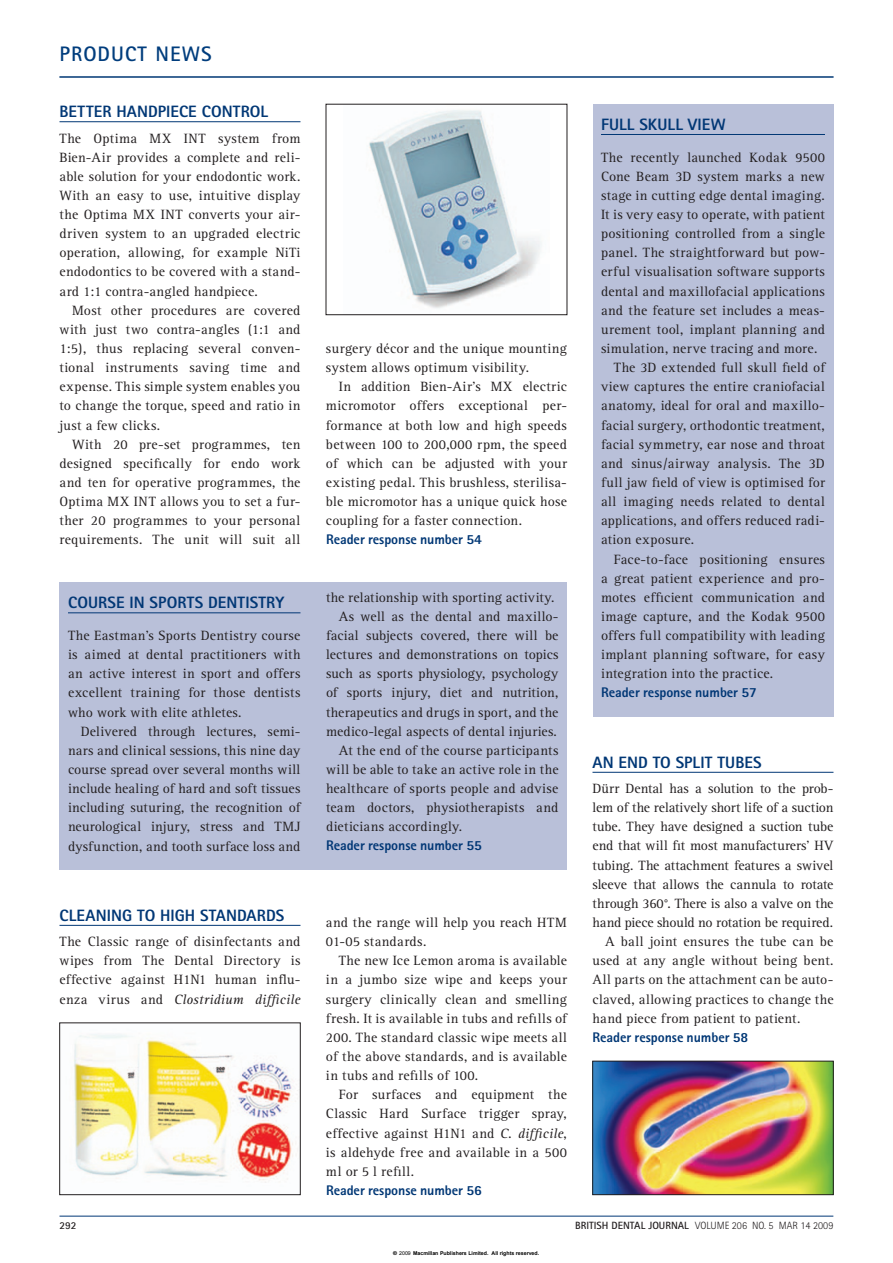
<style>
.page{position:relative;width:893px;height:1263px;background:#fff}
.page>*{position:absolute;margin:0;border:0;box-sizing:border-box;transform-origin:0 0}
.t1{font:700 21px "Rotis Sans Serif";letter-spacing:.05em;color:#013d7d}
.t2{font:800 16.5px "Rotis Sans Serif";letter-spacing:.005em;color:#013775}
.t3{font:13.95px/19.2px "Rotis Serif";letter-spacing:.015em;color:#231f20;text-align:justify}
.t4{font:13.95px "Rotis Serif";letter-spacing:-.01em;color:#231f20}
.t5{font:800 13.95px "Rotis Sans Serif";letter-spacing:-.005em;color:#013775}
.t6{font:300 10.5px "Rotis Sans Serif";color:#231f20}
.t7{font:700 10.5px "Rotis Sans Serif";color:#231f20}
.t8{font:700 5.25px "Arial";color:#000}
.s1{font-style:italic}
.s2{font-weight:700}
.s3{font-family:"Helvetica"}
.s4{font-weight:400}
</style>
<div class="page">
<hr style="left:59px;top:77px;width:774px;height:1px;background:#013775">
<hr style="left:59px;top:1216px;width:774px;height:1px;background:#013775">
<hr style="left:59px;top:121px;width:241px;height:1px;background:#013775">
<div style="left:59px;top:583px;width:508px;height:287px;background:#b9c0d9"></div>
<hr style="left:68px;top:612px;width:232px;height:1px;background:#013775">
<hr style="left:59px;top:925px;width:241px;height:1px;background:#013775">
<div style="left:592px;top:104px;width:241px;height:613px;background:#b9c0d9"></div>
<hr style="left:601px;top:134px;width:224px;height:1px;background:#013775">
<img style="left:369px;top:110px;width:173px;height:199px">
<hr style="left:592px;top:772px;width:241px;height:1px;background:#013775">
<img style="left:594px;top:1063px;width:237px;height:130px">
<div style="left:592px;top:1061px;width:241px;height:134px;border:1px solid #231f20"></div>
<img style="left:74px;top:1034px;width:224px;height:149px">
<div style="left:59px;top:1023px;width:241px;height:172px;border:1px solid #231f20"></div>
<h1 class="t1" style="left:59px;top:47px;width:154px">PRODUCT NEWS</h1>
<p class="t2" style="left:59px;top:106px;width:210px">BETTER HANDPIECE CONTROL</p>
<p class="t3" style="left:59px;top:130px;width:243px">The Optima MX INT system from Bien-Air provides a complete and reli&shy;able solution for your endodontic work.<br>With an easy to use, intuitive display the Optima MX INT converts your air&shy;driven system to an upgraded electric operation, allowing, for example NiTi endodontics to be covered with a stand&shy;ard 1:1 contra-angled handpiece.</p>
<p class="t3" style="left:59px;top:302px;width:242px;text-indent:13px">Most other procedures are covered with just two contra-angles (1:1 and 1:5), thus replacing several conven&shy;tional instruments saving time and expense. This simple system enables you to change the torque, speed and ratio in just a few clicks.</p>
<p class="t3" style="left:59px;top:436px;width:242px;text-indent:13px">With 20 pre-set programmes, ten designed specifically for endo work and ten for operative programmes, the Optima MX INT allows you to set a fur&shy;ther 20 programmes to your personal requirements. The unit will suit all</p>
<p class="t2" style="left:68px;top:597px;width:218px">COURSE IN SPORTS DENTISTRY</p>
<p class="t3" style="left:68px;top:627px;width:234px">The Eastman’s Sports Dentistry course is aimed at dental practitioners with an active interest in sport and offers excellent training for those dentists who work with elite athletes.</p>
<p class="t3" style="left:68px;top:723px;width:234px;text-indent:13px">Delivered through lectures, semi&shy;nars and clinical sessions, this nine day course spread over several months will include healing of hard and soft tissues including suturing, the recognition of neurological injury, stress and TMJ dysfunction, and tooth surface loss and</p>
<p class="t2" style="left:59px;top:909px;width:226px">CLEANING TO HIGH STANDARDS</p>
<p class="t3" style="left:59px;top:933px;width:242px">The Classic range of disinfectants and wipes from The Dental Directory is effective against H1N1 human influ&shy;enza virus and <span class="s1">Clostridium difficile</span></p>
<p class="t3" style="left:326px;top:340px;width:242px">surgery décor and the unique mounting system allows optimum visibility.</p>
<p class="t3" style="left:326px;top:378px;width:243px;text-indent:13px">In addition Bien-Air’s MX electric micromotor offers exceptional per&shy;formance at both low and high speeds between 100 to 200,000 rpm, the speed of which can be adjusted with your existing pedal. This brushless, sterilisa&shy;ble micromotor has a unique quick hose coupling for a faster connection.</p>
<p class="t5" style="left:326px;top:535px;width:157px">Reader response number 54</p>
<p class="t3" style="left:326px;top:589px;width:230px">the relationship with sporting activity.</p>
<p class="t3" style="left:339px;top:608px;width:221px">As well as the dental and maxillo-</p>
<p class="t3" style="left:326px;top:627px;width:234px">facial subjects covered, there will be</p>
<p class="t3" style="left:326px;top:646px;width:234px">lectures and demonstrations on topics</p>
<p class="t3" style="left:326px;top:665px;width:234px">such as sports physiology, psychology</p>
<p class="t3" style="left:326px;top:684px;width:234px">of sports injury, diet and nutrition,</p>
<p class="t3" style="left:326px;top:704px;width:234px">therapeutics and drugs in sport, and the</p>
<p class="t3" style="left:326px;top:723px;width:232px">medico-legal aspects of dental injuries.</p>
<p class="t3" style="left:339px;top:742px;width:221px">At the end of the course participants</p>
<p class="t3" style="left:326px;top:761px;width:234px">will be able to take an active role in the</p>
<p class="t3" style="left:326px;top:780px;width:234px">healthcare of sports people and advise</p>
<p class="t3" style="left:326px;top:799px;width:234px">team doctors, physiotherapists and</p>
<p class="t3" style="left:326px;top:818px;width:138px">dieticians accordingly.</p>
<p class="t5" style="left:326px;top:841px;width:157px">Reader response number 55</p>
<p class="t3" style="left:326px;top:914px;width:242px">and the range will help you reach HTM<br>01-05 standards.</p>
<p class="t3" style="left:326px;top:952px;width:242px;text-indent:13px">The new Ice Lemon aroma is available in a jumbo size wipe and keeps your surgery clinically clean and smelling fresh. It is available in tubs and refills of 200. The standard classic wipe meets all of the above standards, and is available in tubs and refills of 100.</p>
<p class="t3" style="left:326px;top:1086px;width:242px;text-indent:13px">For surfaces and equipment the Classic Hard Surface trigger spray, effective against H1N1 and <span class="s1">C. difficile</span>, is aldehyde free and available in a 500 ml or 5 l refill.</p>
<p class="t5" style="left:326px;top:1185px;width:157px">Reader response number 56</p>
<p class="t2" style="left:601px;top:118px;width:126px">FULL SKULL VIEW</p>
<p class="t3" style="left:601px;top:149px;width:225px">The recently launched Kodak 9500</p>
<p class="t3" style="left:601px;top:168px;width:225px">Cone Beam 3D system marks a new</p>
<p class="t3" style="left:601px;top:187px;width:225px">stage in cutting edge dental imaging.</p>
<p class="t3" style="left:601px;top:206px;width:225px">It is very easy to operate, with patient</p>
<p class="t3" style="left:601px;top:225px;width:225px">positioning controlled from a single</p>
<p class="t3" style="left:601px;top:244px;width:225px">panel. The straightforward but pow-</p>
<p class="t3" style="left:601px;top:264px;width:225px">erful visualisation software supports</p>
<p class="t3" style="left:601px;top:283px;width:225px">dental and maxillofacial applications</p>
<p class="t3" style="left:601px;top:302px;width:225px">and the feature set includes a meas-</p>
<p class="t3" style="left:601px;top:321px;width:225px">urement tool, implant planning and</p>
<p class="t3" style="left:601px;top:340px;width:218px">simulation, nerve tracing and more.</p>
<p class="t3" style="left:614px;top:359px;width:213px">The 3D extended full skull field of</p>
<p class="t3" style="left:601px;top:378px;width:225px">view captures the entire craniofacial</p>
<p class="t3" style="left:601px;top:397px;width:225px">anatomy, ideal for oral and maxillo-</p>
<p class="t3" style="left:601px;top:417px;width:225px">facial surgery, orthodontic treatment,</p>
<p class="t3" style="left:601px;top:436px;width:225px">facial symmetry, ear nose and throat</p>
<p class="t3" style="left:601px;top:455px;width:225px">and sinus/airway analysis. The 3D</p>
<p class="t3" style="left:601px;top:474px;width:225px">full jaw field of view is optimised for</p>
<p class="t3" style="left:601px;top:493px;width:225px">all imaging needs related to dental</p>
<p class="t3" style="left:601px;top:512px;width:225px">applications, and offers reduced radi-</p>
<p class="t3" style="left:601px;top:531px;width:95px">ation exposure.</p>
<p class="t3" style="left:614px;top:551px;width:213px">Face-to-face positioning ensures</p>
<p class="t3" style="left:601px;top:570px;width:225px">a great patient experience and pro-</p>
<p class="t3" style="left:601px;top:589px;width:225px">motes efficient communication and</p>
<p class="t3" style="left:601px;top:608px;width:225px">image capture, and the Kodak 9500</p>
<p class="t3" style="left:601px;top:627px;width:225px">offers full compatibility with leading</p>
<p class="t3" style="left:601px;top:646px;width:225px">implant planning software, for easy</p>
<p class="t3" style="left:601px;top:665px;width:174px">integration into the practice.</p>
<p class="t5" style="left:601px;top:688px;width:157px">Reader response number 57</p>
<p class="t2" style="left:592px;top:756px;width:171px">AN END TO SPLIT TUBES</p>
<p class="t4" style="left:592px;top:783px;width:242px">Dürr Dental has a solution to the prob-</p>
<p class="t4" style="left:592px;top:803px;width:242px">lem of the relatively short life of a suction</p>
<p class="t4" style="left:592px;top:822px;width:242px">tube. They have designed a suction tube</p>
<p class="t3" style="left:592px;top:838px;width:242px">end that will fit most manufacturers’ HV</p>
<p class="t3" style="left:592px;top:857px;width:242px">tubing. The attachment features a swivel</p>
<p class="t4" style="left:592px;top:879px;width:242px">sleeve that allows the cannula to rotate</p>
<p class="t3" style="left:592px;top:895px;width:242px">through 360°. There is also a valve on the</p>
<p class="t4" style="left:592px;top:917px;width:242px">hand piece should no rotation be required.</p>
<p class="t3" style="left:605px;top:933px;width:230px">A ball joint ensures the tube can be</p>
<p class="t3" style="left:592px;top:952px;width:242px">used at any angle without being bent.</p>
<p class="t3" style="left:592px;top:971px;width:242px">All parts on the attachment can be auto-</p>
<p class="t3" style="left:592px;top:991px;width:242px">claved, allowing practices to change the</p>
<p class="t3" style="left:592px;top:1010px;width:209px">hand piece from patient to patient.</p>
<p class="t5" style="left:592px;top:1032px;width:157px">Reader response number 58</p>
<p class="t7" style="left:59px;top:1222px;width:18px">292</p>
<p class="t6" style="left:575px;top:1222px;width:260px"><span class="s2">BRITISH DENTAL JOURNAL</span> VOLUME 206 NO. 5 MAR 14 2009</p>
<p class="t8" style="left:393px;top:1250px;width:148px"><span class="s3">©</span> <span class="s4">2009</span> Macmillan Publishers Limited. All rights reserved.</p>
</div>
